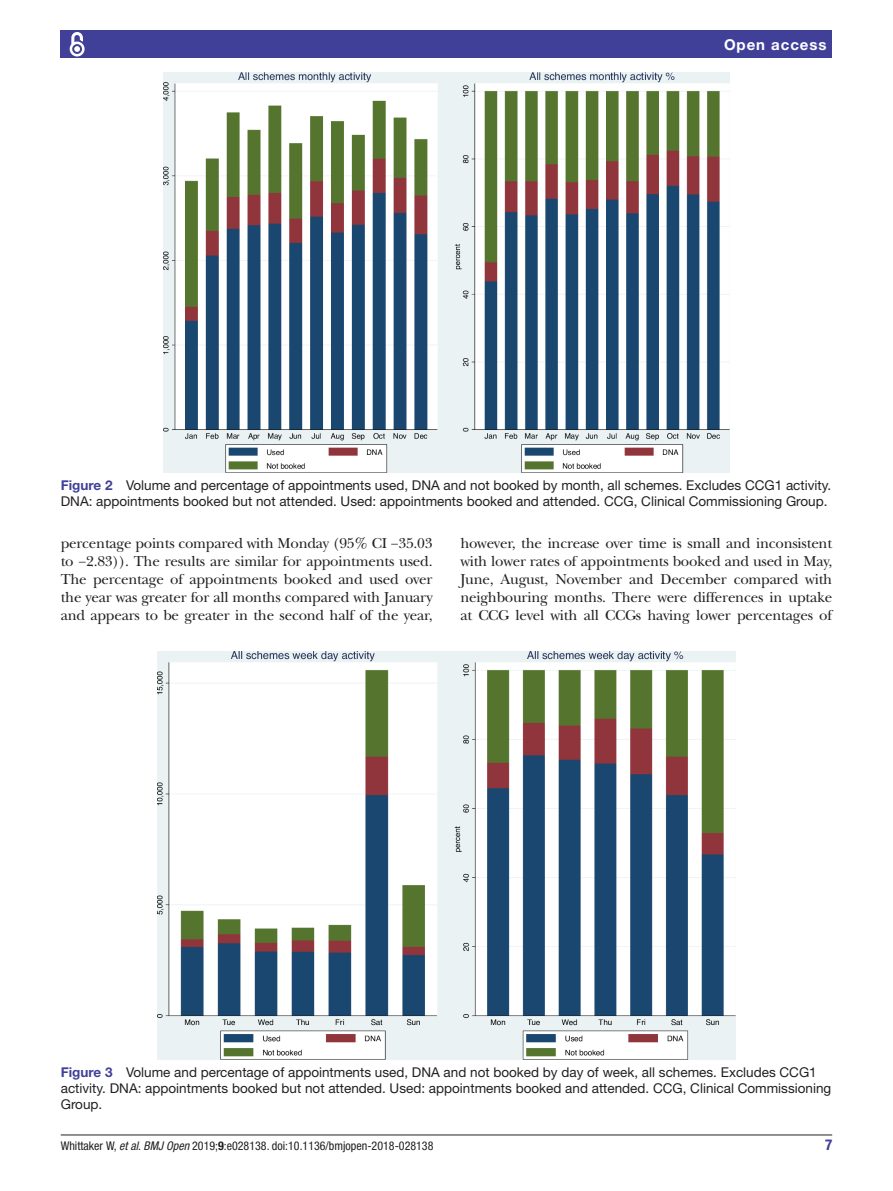
<style>
.page{position:relative;width:893px;height:1191px;background:#fff}
.page>*{position:absolute;margin:0;border:0;box-sizing:border-box;transform-origin:0 0}
.t1{font:15px/18px "New Baskerville";letter-spacing:-.015em;color:#231f20;text-align:justify}
.t2{font:700 15px "Helvetica Neue LT Std";letter-spacing:.065em;color:#fff}
.t3{font:700 condensed 15px "Helvetica Neue LT Std";color:#414099}
.t4{font:13.5px/16.2px "Helvetica Neue LT Std";color:#231f20}
.t5{font:condensed 12px "Helvetica Neue LT Std";color:#231f20}
.s1{font-weight:700;color:#414099}
.s2{font-style:italic}
.s3{font-weight:700}
</style>
<div class="page">
<hr style="left:61px;top:1134px;width:771px;height:1px;background:#231f20">
<div style="left:61px;top:31px;width:771px;height:27px;background:#414099"></div>
<svg style="left:69px;top:32px;width:16px;height:25px"></svg>
<img style="left:163px;top:73px;width:567px;height:399px">
<img style="left:158px;top:651px;width:577px;height:408px">
<p class="t2" style="left:724px;top:35px;width:104px">Open access</p>
<p class="t4" style="left:61px;top:477px;width:772px"><span class="s1">Figure 2</span> Volume and percentage of appointments used, DNA and not booked by month, all schemes. Excludes CCG1 activity.<br>DNA: appointments booked but not attended. Used: appointments booked and attended. CCG, Clinical Commissioning Group.</p>
<p class="t1" style="left:61px;top:534px;width:373px">percentage points compared with Monday (95% CI −35.03 to −2.83)). The results are similar for appointments used.<br>The percentage of appointments booked and used over the year was greater for all months compared with January and appears to be greater in the second half of the year,</p>
<p class="t1" style="left:460px;top:534px;width:373px">however, the increase over time is small and inconsistent with lower rates of appointments booked and used in May, June, August, November and December compared with neighbouring months. There were differences in uptake at CCG level with all CCGs having lower percentages of</p>
<p class="t4" style="left:61px;top:1063px;width:772px"><span class="s1">Figure 3</span> Volume and percentage of appointments used, DNA and not booked by day of week, all schemes. Excludes CCG1 activity. DNA: appointments booked but not attended. Used: appointments booked and attended. CCG, Clinical Commissioning<br>Group.</p>
<p class="t5" style="left:61px;top:1138px;width:374px">Whittaker W, <span class="s2">et al</span>. <span class="s2">BMJ Open</span> 2019;<span class="s3">9</span>:e028138. doi:10.1136/bmjopen-2018-028138</p>
<p class="t3" style="left:825px;top:1135px;width:9px">7</p>
</div>
